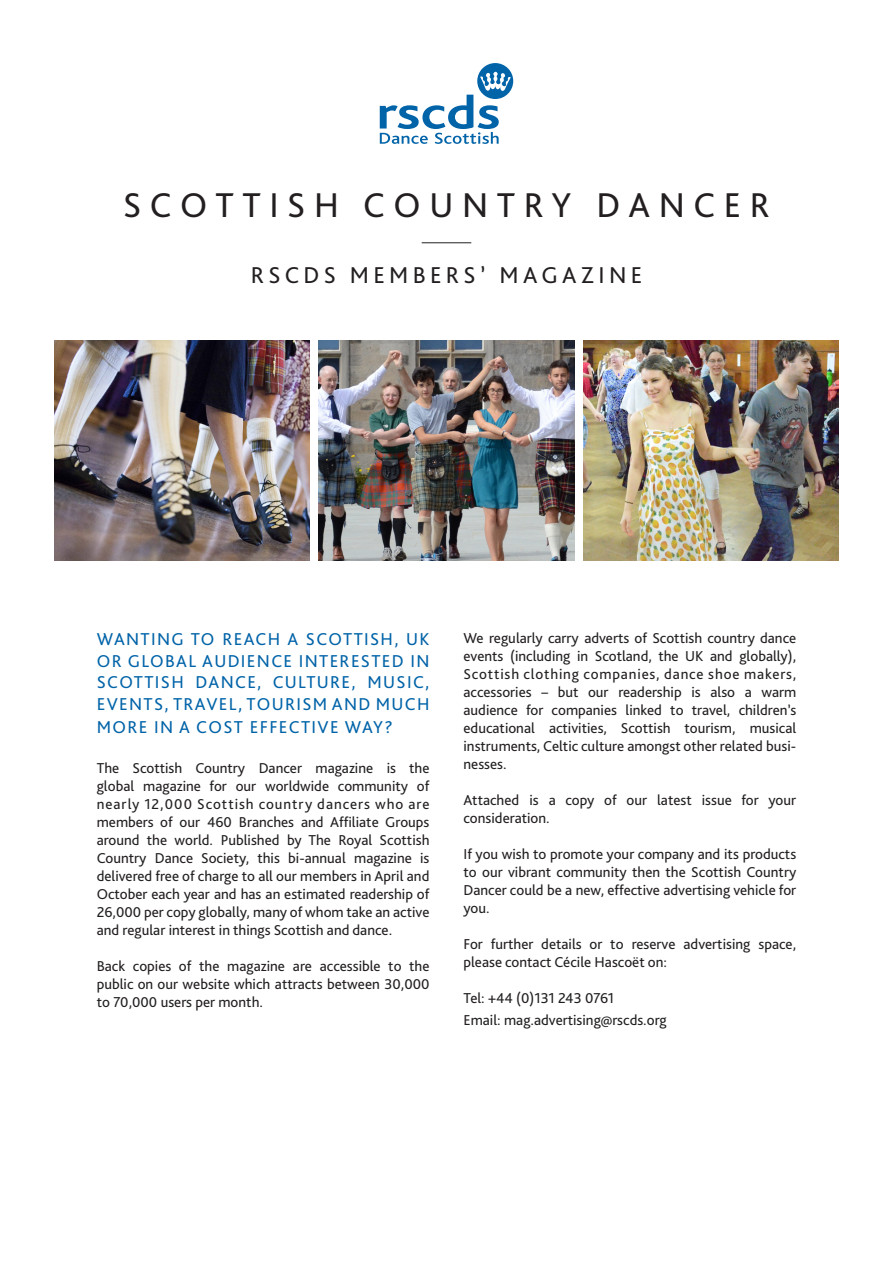
<style>
.page{position:relative;width:893px;height:1263px;background:#fff}
.page>*{position:absolute;margin:0;border:0;box-sizing:border-box;transform-origin:0 0}
.t1{font:36px "Bliss Pro";letter-spacing:.24em;color:#231f20}
.t2{font:24px "Bliss Pro";letter-spacing:.18em;color:#231f20}
.t3{font:18px/21.6px "Bliss Pro";letter-spacing:.075em;color:#0163a8;text-align:justify}
.t4{font:15px/18px "Bliss Pro";color:#231f20;text-align:justify}
</style>
<div class="page">
<svg style="left:380px;top:63px;width:133px;height:81px"></svg>
<hr style="left:422px;top:242px;width:49px;height:1px;background:#231f20">
<img style="left:583px;top:340px;width:256px;height:221px">
<img style="left:319px;top:340px;width:255px;height:221px">
<img style="left:54px;top:340px;width:256px;height:221px">
<p class="t1" style="left:123px;top:182px;width:648px">SCOTTISH COUNTRY DANCER</p>
<p class="t2" style="left:251px;top:260px;width:393px">RSCDS MEMBERS’ MAGAZINE</p>
<p class="t3" style="left:97px;top:628px;width:334px">WANTING TO REACH A SCOTTISH, UK OR GLOBAL AUDIENCE INTERESTED IN SCOTTISH DANCE, CULTURE, MUSIC, EVENTS, TRAVEL, TOURISM AND MUCH</p>
<p class="t3" style="left:97px;top:716px;width:298px">MORE IN A COST EFFECTIVE WAY?</p>
<p class="t4" style="left:97px;top:759px;width:334px">The Scottish Country Dancer magazine is the global magazine for our worldwide community of nearly 12,000 Scottish country dancers who are</p>
<p class="t4" style="left:97px;top:813px;width:334px">members of our 460 Branches and Affiliate Groups around the world. Published by The Royal Scottish Country Dance Society, this bi-annual magazine is delivered free of charge to all our members in April and October each year and has an estimated readership of 26,000 per copy globally, many of whom take an active and regular interest in things Scottish and dance.</p>
<p class="t4" style="left:97px;top:957px;width:334px">Back copies of the magazine are accessible to the public on our website which attracts between 30,000 to 70,000 users per month.</p>
<p class="t4" style="left:463px;top:628px;width:334px">We regularly carry adverts of Scottish country dance events (including in Scotland, the UK and globally), Scottish clothing companies, dance shoe makers,</p>
<p class="t4" style="left:463px;top:682px;width:334px">accessories – but our readership is also a warm audience for companies linked to travel, children’s educational activities, Scottish tourism, musical instruments, Celtic culture amongst other related busi&shy;nesses.</p>
<p class="t4" style="left:463px;top:790px;width:334px">Attached is a copy of our latest issue for your consideration.</p>
<p class="t4" style="left:463px;top:844px;width:334px">If you wish to promote your company and its products to our vibrant community then the Scottish Country Dancer could be a new, effective advertising vehicle for you.</p>
<p class="t4" style="left:463px;top:934px;width:334px">For further details or to reserve advertising space, please contact Cécile Hascoët on:</p>
<p class="t4" style="left:463px;top:988px;width:152px">Tel: +44 (0)131 243 0761</p>
<p class="t4" style="left:463px;top:1010px;width:205px">Email: mag.advertising@rscds.org</p>
</div>
